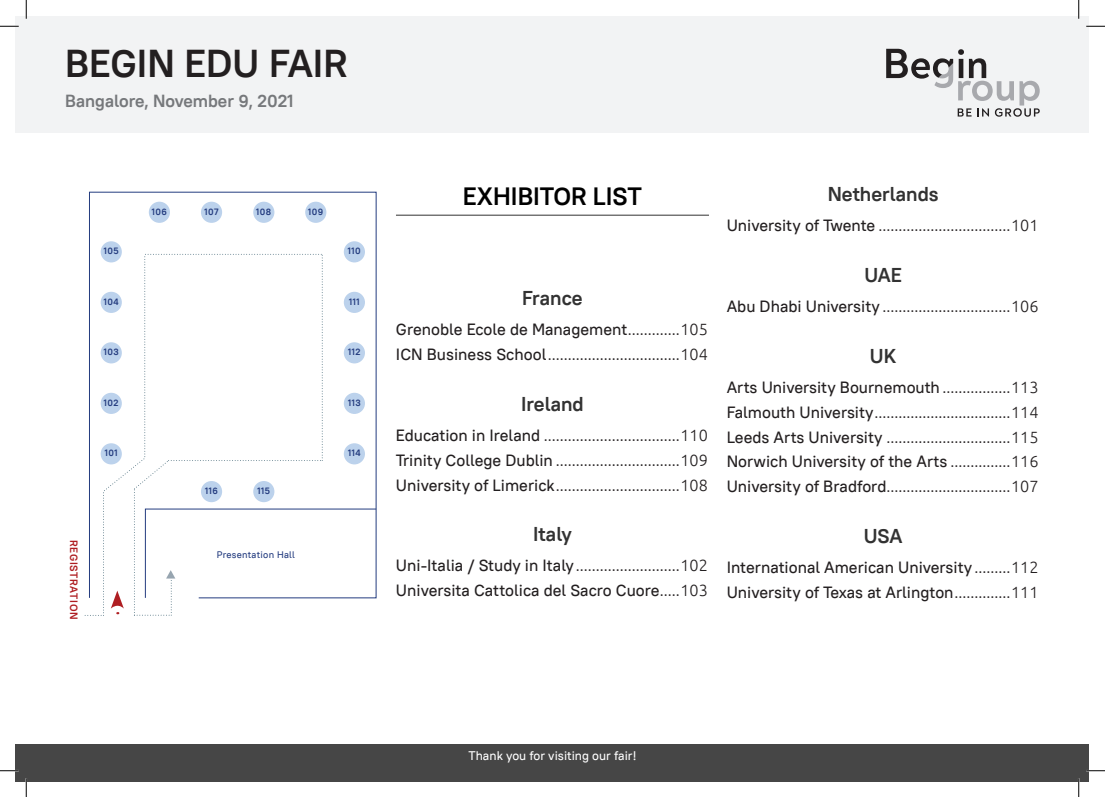
<style>
.page{position:relative;width:1105px;height:797px;background:#fff}
.page>*{position:absolute;margin:0;border:0;box-sizing:border-box;transform-origin:0 0}
.t1{font:700 38.75px "PT Root UI";color:#231f20}
.ZAG_1{font:700 25px "PT Root UI";color:#000}
.ZAG_2{font:700 20px "PT Root UI";color:#323232}
.t2{font:700 17.5px "PT Root UI";color:#76787b}
._1{font:300 16.25px "Ubuntu";color:#231f20}
._1-2{font:500 16.25px "PT Root UI";color:#231f20}
.t3{font:500 12.5px "PT Root UI";color:#fff}
.t4{font:700 10.62px "PT Root UI";letter-spacing:.05em;color:#af1e22}
.t5{font:500 9.5px "PT Root UI";letter-spacing:.025em;color:#243c7f}
.t6{font:700 9.12px "PT Root UI";letter-spacing:.05em;color:#243c7f}
.s1{font-family:"Ubuntu";font-weight:300}
.s2{font-family:"PT Root UI";font-weight:500}
</style>
<div class="page">
<div style="left:16px;top:16px;width:1073px;height:117px;background:#f2f3f4"></div>
<div style="left:16px;top:743px;width:1073px;height:38px;background:#464646"></div>
<svg style="left:886px;top:49px;width:154px;height:68px"></svg>
<hr style="left:396px;top:215px;width:313px;height:1px;background:#323232">
<svg style="left:89px;top:192px;width:288px;height:61px"></svg>
<div style="left:101px;top:241px;width:21px;height:21px;background:#bcd2ec;border-radius:50%"></div>
<div style="left:344px;top:241px;width:21px;height:21px;background:#bcd2ec;border-radius:50%"></div>
<div style="left:149px;top:202px;width:21px;height:21px;background:#bcd2ec;border-radius:50%"></div>
<div style="left:201px;top:202px;width:21px;height:21px;background:#bcd2ec;border-radius:50%"></div>
<div style="left:253px;top:202px;width:21px;height:21px;background:#bcd2ec;border-radius:50%"></div>
<div style="left:305px;top:202px;width:21px;height:21px;background:#bcd2ec;border-radius:50%"></div>
<svg style="left:85px;top:253px;width:292px;height:363px"></svg>
<svg style="left:0;top:25px;width:19px;height:2px"></svg>
<svg style="left:1086px;top:25px;width:19px;height:2px"></svg>
<svg style="left:0;top:770px;width:19px;height:1px"></svg>
<svg style="left:1086px;top:770px;width:19px;height:1px"></svg>
<svg style="left:25px;top:0;width:2px;height:19px"></svg>
<svg style="left:25px;top:778px;width:2px;height:19px"></svg>
<svg style="left:1078px;top:0;width:1px;height:19px"></svg>
<svg style="left:1078px;top:778px;width:1px;height:19px"></svg>
<h1 class="t1" style="left:65px;top:39px;width:284px">BEGIN EDU FAIR</h1>
<p class="t2" style="left:65px;top:90px;width:230px">Bangalore, November 9, 2021</p>
<p class="t6" style="left:104px;top:245px;width:16px">105</p>
<p class="t6" style="left:104px;top:296px;width:16px">104</p>
<p class="t6" style="left:104px;top:346px;width:17px">103</p>
<p class="t6" style="left:104px;top:397px;width:16px">102</p>
<p class="t6" style="left:105px;top:447px;width:14px">101</p>
<p class="t4" style="left:81px;top:540px;width:81px;rotate:90deg">REGISTRATION</p>
<p class="t6" style="left:152px;top:206px;width:17px">106</p>
<p class="t6" style="left:204px;top:206px;width:16px">107</p>
<p class="t6" style="left:256px;top:206px;width:17px">108</p>
<p class="t6" style="left:308px;top:206px;width:17px">109</p>
<p class="t6" style="left:205px;top:485px;width:14px">116</p>
<p class="t6" style="left:258px;top:485px;width:14px">115</p>
<p class="t5" style="left:217px;top:548px;width:80px">Presentation Hall</p>
<p class="t6" style="left:348px;top:245px;width:14px">110</p>
<p class="t6" style="left:349px;top:296px;width:12px">111</p>
<p class="t6" style="left:348px;top:346px;width:14px">112</p>
<p class="t6" style="left:348px;top:397px;width:14px">113</p>
<p class="t6" style="left:348px;top:447px;width:14px">114</p>
<p class="ZAG_1" style="left:463px;top:180px;width:181px">EXHIBITOR LIST</p>
<p class="ZAG_2" style="left:522px;top:285px;width:62px">France</p>
<p class="_1-2" style="left:396px;top:319px;width:313px">Grenoble Ecole de Management<span class="s1">.............105</span></p>
<p class="_1" style="left:396px;top:345px;width:313px"><span class="s2">ICN Business School</span>.................................104</p>
<p class="ZAG_2" style="left:521px;top:391px;width:64px">Ireland</p>
<p class="_1" style="left:396px;top:425px;width:313px"><span class="s2">Education in Ireland</span> ..................................110</p>
<p class="_1" style="left:396px;top:450px;width:313px"><span class="s2">Trinity College Dublin</span> ...............................109</p>
<p class="_1" style="left:396px;top:475px;width:313px"><span class="s2">University of Limerick</span>...............................108</p>
<p class="ZAG_2" style="left:533px;top:521px;width:40px">Italy</p>
<p class="_1" style="left:396px;top:556px;width:313px"><span class="s2">Uni-Italia / Study in Italy</span>..........................102</p>
<p class="_1-2" style="left:396px;top:580px;width:313px">Universita Cattolica del Sacro Cuore<span class="s1">.....103</span></p>
<p class="ZAG_2" style="left:828px;top:181px;width:112px">Netherlands</p>
<p class="_1" style="left:727px;top:216px;width:313px"><span class="s2">University of Twente</span> .................................101</p>
<p class="ZAG_2" style="left:864px;top:262px;width:39px">UAE</p>
<p class="_1" style="left:727px;top:296px;width:313px"><span class="s2">Abu Dhabi University</span> ................................106</p>
<p class="ZAG_2" style="left:870px;top:343px;width:28px">UK</p>
<p class="_1-2" style="left:727px;top:377px;width:313px">Arts University Bournemouth <span class="s1">.................113</span></p>
<p class="_1" style="left:727px;top:402px;width:313px"><span class="s2">Falmouth University</span>..................................114</p>
<p class="_1" style="left:727px;top:427px;width:313px"><span class="s2">Leeds Arts University</span> ...............................115</p>
<p class="_1-2" style="left:727px;top:451px;width:313px">Norwich University of the Arts <span class="s1">...............116</span></p>
<p class="_1" style="left:727px;top:476px;width:313px"><span class="s2">University of Bradford</span>...............................107</p>
<p class="ZAG_2" style="left:864px;top:523px;width:40px">USA</p>
<p class="_1-2" style="left:727px;top:557px;width:313px">International American University <span class="s1">.........112</span></p>
<p class="_1-2" style="left:727px;top:581px;width:313px">University of Texas at Arlington<span class="s1">..............111</span></p>
<p class="t3" style="left:469px;top:747px;width:169px">Thank you for visiting our fair!</p>
</div>
